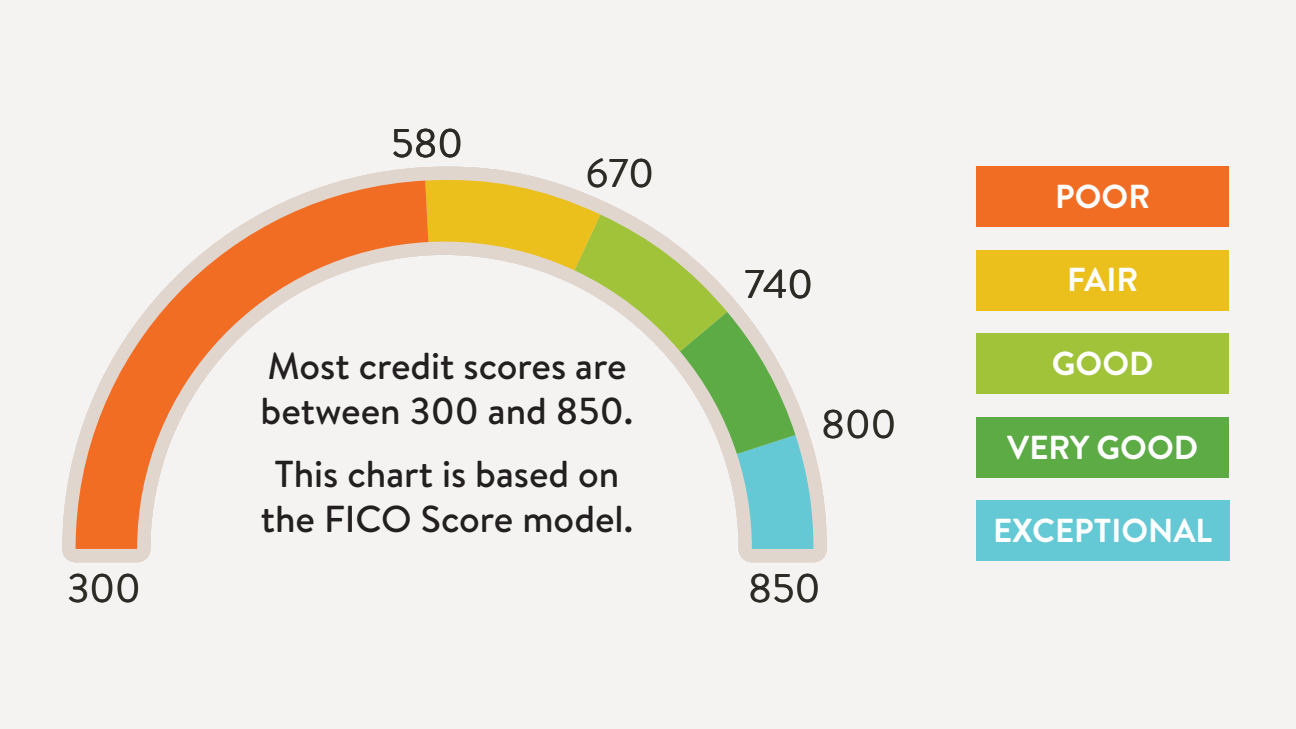
<style>
.page{position:relative;width:1296px;height:729px;background:#f4f3f1}
.page>*{position:absolute;margin:0;border:0;box-sizing:border-box;transform-origin:0 0}
.t1{font:39.9px "Brandon Text";color:#2c2b25}
.t2{font:500 37.5px/45px "Brandon Text";color:#231f20}
.t3{font:700 33.15px "Brandon Text";color:#fff}
</style>
<div class="page">
<svg style="left:62px;top:167px;width:765px;height:395px"></svg>
<svg style="left:425px;top:177px;width:388px;height:372px"></svg>
<svg style="left:75px;top:181px;width:353px;height:368px"></svg>
<div style="left:976px;top:501px;width:254px;height:60px;background:#64c9d4"></div>
<div style="left:976px;top:417px;width:253px;height:61px;background:#5cab45"></div>
<div style="left:976px;top:334px;width:253px;height:60px;background:#a0c33a"></div>
<div style="left:976px;top:250px;width:253px;height:60px;background:#ebbf1c"></div>
<div style="left:976px;top:167px;width:253px;height:60px;background:#f26d24"></div>
<p class="t1" style="left:391px;top:116px;width:74px">580</p>
<p class="t1" style="left:586px;top:146px;width:70px">670</p>
<p class="t2" style="left:261px;top:343px;width:374px">Most credit scores are between 300 and 850.</p>
<p class="t2" style="left:261px;top:451px;width:374px;text-align:center">This chart is based on the FICO Score model.</p>
<p class="t1" style="left:744px;top:257px;width:70px">740</p>
<p class="t1" style="left:821px;top:396px;width:77px">800</p>
<p class="t1" style="left:67px;top:561px;width:75px">300</p>
<p class="t1" style="left:748px;top:561px;width:74px">850</p>
<p class="t3" style="left:1055px;top:173px;width:97px">POOR</p>
<p class="t3" style="left:1067px;top:257px;width:73px">FAIR</p>
<p class="t3" style="left:1052px;top:340px;width:103px">GOOD</p>
<p class="t3" style="left:1007px;top:424px;width:193px">VERY GOOD</p>
<p class="t3" style="left:993px;top:508px;width:221px">EXCEPTIONAL</p>
</div>
